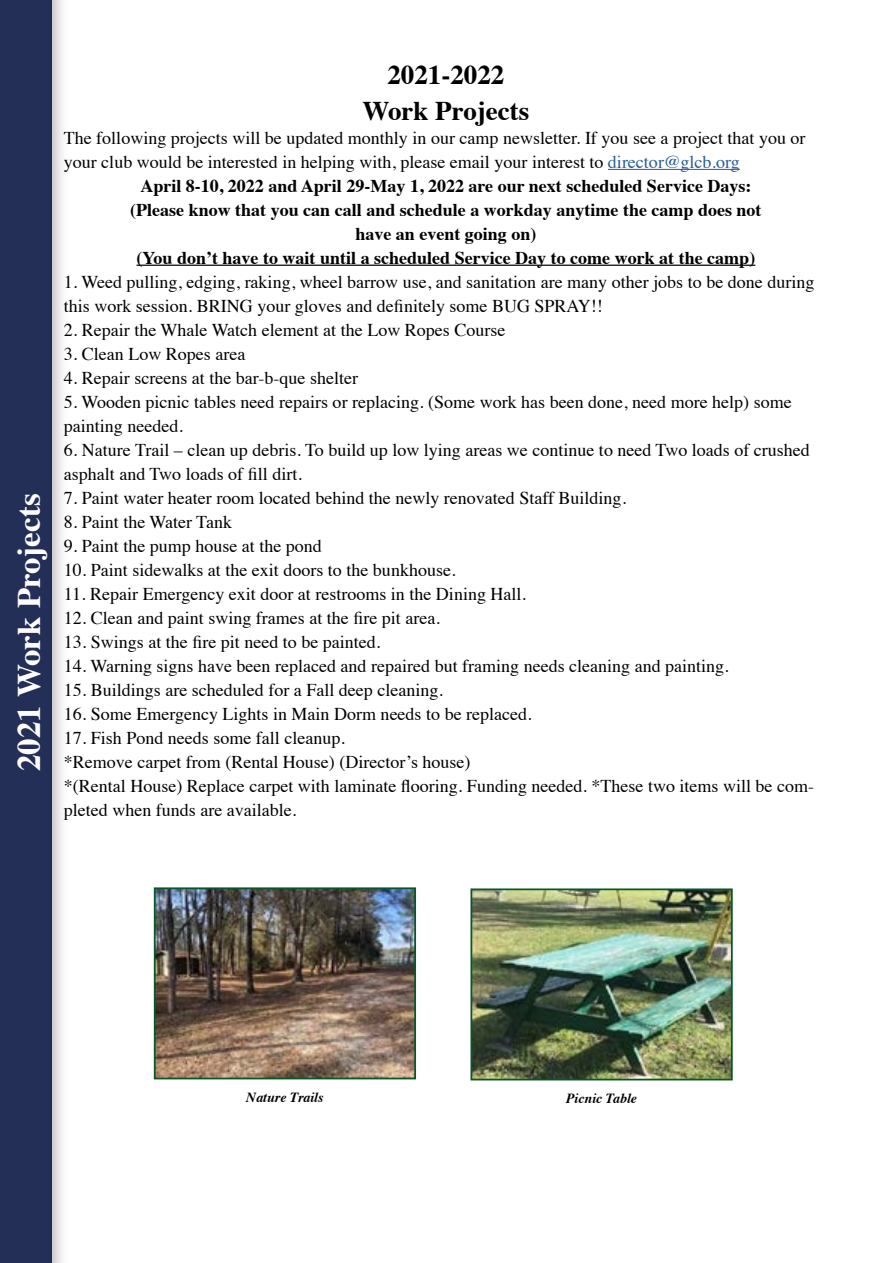
<style>
.page{position:relative;width:893px;height:1263px;background:#fff}
.page>*{position:absolute;margin:0;border:0;box-sizing:border-box;transform-origin:0 0}
.t1{font:700 33px "Times";color:#fffdfd}
.t2{font:700 27px/36px "Times";color:#000;text-align:center}
.t3{font:18px/24px "Times";color:#000}
.t4{font:700 18px "Times";color:#000}
.t5{font:italic 700 13.95px "Times";color:#000}
.s1{color:#275b9b}
</style>
<div class="page">
<div style="left:0;top:0;width:70px;height:1263px;background:#000;opacity:.28"></div>
<div style="left:0;top:0;width:51px;height:1263px;background:#242f57"></div>
<hr style="left:608px;top:169px;width:131px;height:1px;background:#275b9b">
<hr style="left:136px;top:265px;width:619px;height:1px;background:#000">
<img style="left:473px;top:891px;width:256px;height:186px">
<div style="left:470px;top:888px;width:262px;height:192px;border:2px solid #085729"></div>
<img style="left:157px;top:890px;width:256px;height:186px">
<div style="left:154px;top:887px;width:262px;height:192px;border:2px solid #085729"></div>
<h1 class="t1" style="left:-3px;top:771px;width:279px;rotate:-90deg">2021 Work Projects</h1>
<h2 class="t2" style="left:362px;top:54px;width:168px">2021-2022<br>Work Projects</h2>
<p class="t3" style="left:64px;top:124px;width:743px">The following projects will be updated monthly in our camp newsletter. If you see a project that you or</p>
<p class="t3" style="left:64px;top:148px;width:677px">your club would be interested in helping with, please email your interest to <span class="s1">director@glcb.org</span></p>
<p class="t4" style="left:140px;top:169px;width:612px">April 8-10, 2022 and April 29-May 1, 2022 are our next scheduled Service Days:</p>
<p class="t4" style="left:130px;top:193px;width:633px">(Please know that you can call and schedule a workday anytime the camp does not</p>
<p class="t4" style="left:355px;top:217px;width:183px">have an event going on)</p>
<p class="t4" style="left:136px;top:241px;width:620px">(You don’t have to wait until a scheduled Service Day to come work at the camp)</p>
<p class="t3" style="left:64px;top:268px;width:752px">1. Weed pulling, edging, raking, wheel barrow use, and sanitation are many other jobs to be done during this work session. BRING your gloves and definitely some BUG SPRAY!!</p>
<p class="t3" style="left:64px;top:316px;width:443px">2. Repair the Whale Watch element at the Low Ropes Course</p>
<p class="t3" style="left:64px;top:340px;width:183px">3. Clean Low Ropes area</p>
<p class="t3" style="left:64px;top:364px;width:296px">4. Repair screens at the bar-b-que shelter</p>
<p class="t3" style="left:64px;top:388px;width:729px">5. Wooden picnic tables need repairs or replacing. (Some work has been done, need more help) some painting needed.</p>
<p class="t3" style="left:64px;top:436px;width:747px">6. Nature Trail – clean up debris. To build up low lying areas we continue to need Two loads of crushed asphalt and Two loads of fill dirt.</p>
<p class="t3" style="left:64px;top:484px;width:564px">7. Paint water heater room located behind the newly renovated Staff Building.</p>
<p class="t3" style="left:64px;top:508px;width:170px">8. Paint the Water Tank</p>
<p class="t3" style="left:64px;top:532px;width:259px">9. Paint the pump house at the pond</p>
<p class="t3" style="left:64px;top:556px;width:393px">10. Paint sidewalks at the exit doors to the bunkhouse.</p>
<p class="t3" style="left:64px;top:580px;width:463px">11. Repair Emergency exit door at restrooms in the Dining Hall.</p>
<p class="t3" style="left:64px;top:604px;width:377px">12. Clean and paint swing frames at the fire pit area.</p>
<p class="t3" style="left:64px;top:628px;width:318px">13. Swings at the fire pit need to be painted.</p>
<p class="t3" style="left:64px;top:652px;width:666px">14. Warning signs have been replaced and repaired but framing needs cleaning and painting.</p>
<p class="t3" style="left:64px;top:676px;width:380px">15. Buildings are scheduled for a Fall deep cleaning.</p>
<p class="t3" style="left:64px;top:700px;width:469px">16. Some Emergency Lights in Main Dorm needs to be replaced.</p>
<p class="t3" style="left:64px;top:724px;width:751px">17. Fish Pond needs some fall cleanup.<br>*Remove carpet from (Rental House) (Director’s house)<br>*(Rental House) Replace carpet with laminate flooring. Funding needed. *These two items will be com&shy;pleted when funds are available.</p>
<p class="t5" style="left:246px;top:1084px;width:79px">Nature Trails</p>
<p class="t5" style="left:566px;top:1085px;width:73px">Picnic Table</p>
</div>
